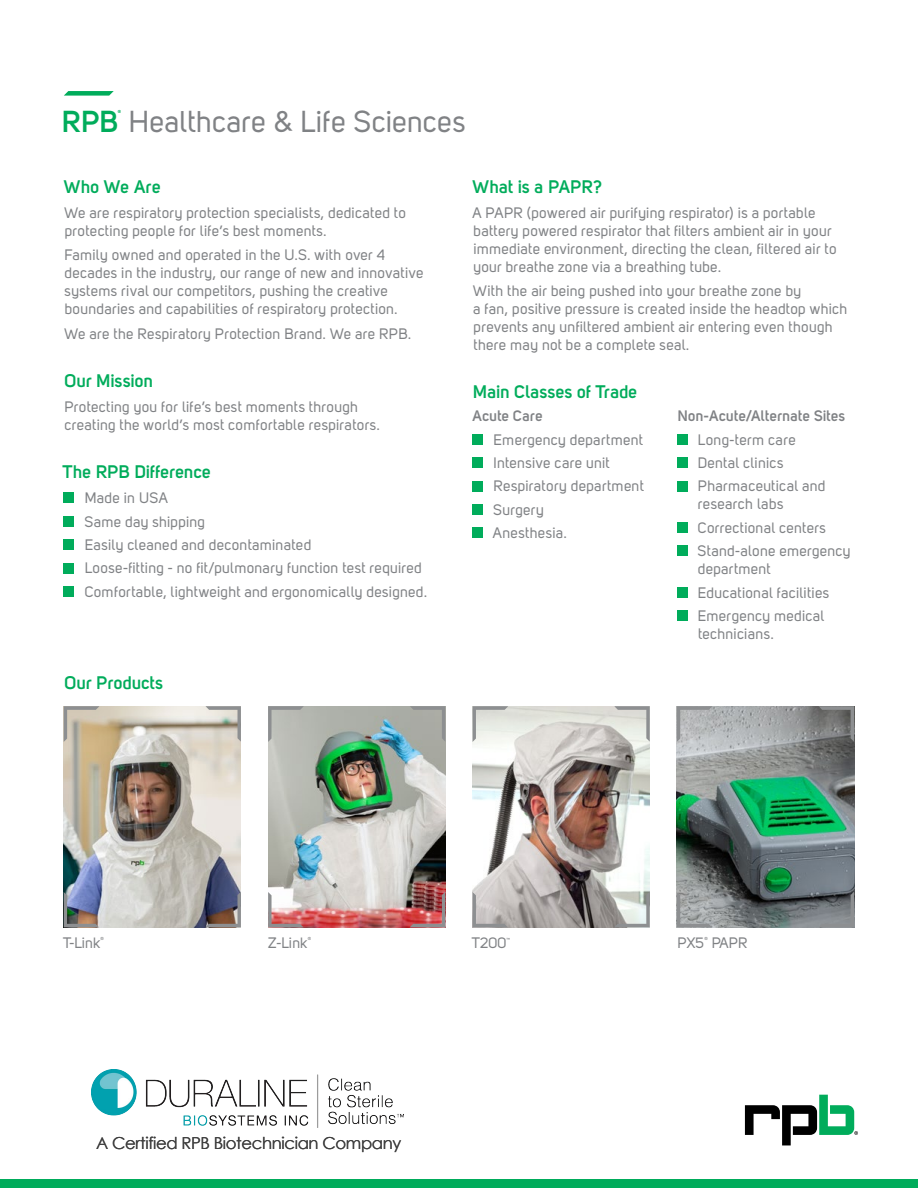
<style>
.page{position:relative;width:918px;height:1188px;background:#fff}
.page>*{position:absolute;margin:0;border:0;box-sizing:border-box;transform-origin:0 0}
.t1{font:30px "Uni Sans Regular";letter-spacing:.01em;color:#808285}
.t2{font:700 18px "Uni Sans Semi";letter-spacing:.005em;color:#00ac5b}
.t3{font:16.5px "Century Gothic";letter-spacing:-.025em;color:#404040}
.t4{font:15px/23.4px "Uni Sans Regular";letter-spacing:.015em;color:#808285}
.t5{font:700 15px "Uni Sans Semi";letter-spacing:.02em;color:#808285}
.t6{font:4.35px "Uni Sans Regular";color:#808285}
.t7{font:700 4.35px "Uni Sans Semi";color:#00ac5b}
.s1{font-family:"Uni Sans Semi";font-weight:700;color:#00ac5b}
</style>
<div class="page">
<div style="left:64px;top:493px;width:10px;height:10px;background:#00ac5b"></div>
<div style="left:64px;top:516px;width:10px;height:11px;background:#00ac5b"></div>
<div style="left:64px;top:539px;width:10px;height:11px;background:#00ac5b"></div>
<div style="left:64px;top:563px;width:10px;height:10px;background:#00ac5b"></div>
<div style="left:64px;top:586px;width:10px;height:11px;background:#00ac5b"></div>
<div style="left:473px;top:434px;width:10px;height:11px;background:#00ac5b"></div>
<div style="left:473px;top:457px;width:10px;height:11px;background:#00ac5b"></div>
<div style="left:473px;top:481px;width:10px;height:10px;background:#00ac5b"></div>
<div style="left:473px;top:504px;width:10px;height:11px;background:#00ac5b"></div>
<div style="left:473px;top:528px;width:10px;height:10px;background:#00ac5b"></div>
<div style="left:677px;top:434px;width:10px;height:11px;background:#00ac5b"></div>
<div style="left:677px;top:457px;width:10px;height:11px;background:#00ac5b"></div>
<div style="left:677px;top:481px;width:10px;height:10px;background:#00ac5b"></div>
<div style="left:677px;top:522px;width:10px;height:11px;background:#00ac5b"></div>
<div style="left:677px;top:546px;width:10px;height:10px;background:#00ac5b"></div>
<div style="left:677px;top:587px;width:10px;height:11px;background:#00ac5b"></div>
<div style="left:677px;top:610px;width:10px;height:11px;background:#00ac5b"></div>
<img style="left:64px;top:706px;width:177px;height:221px">
<img style="left:268px;top:706px;width:177px;height:221px">
<img style="left:473px;top:706px;width:177px;height:221px">
<svg style="left:677px;top:706px;width:177px;height:221px;background:#6a877d"></svg>
<svg style="left:64px;top:91px;width:50px;height:5px"></svg>
<svg style="left:745px;top:1095px;width:113px;height:50px"></svg>
<div style="left:0;top:1179px;width:918px;height:9px;background:#00ac5b"></div>
<img style="left:91px;top:1069px;width:313px;height:58px">
<h1 class="t1" style="left:62px;top:104px;width:405px"><span class="s1">RPB</span> Healthcare &amp; Life Sciences</h1>
<p class="t7" style="left:118px;top:109px;width:5px">®</p>
<p class="t2" style="left:64px;top:176px;width:98px">Who We Are</p>
<p class="t4" style="left:64px;top:203px;width:343px;line-height:18px">We are respiratory protection specialists, dedicated to protecting people for life’s best moments.</p>
<p class="t4" style="left:64px;top:246px;width:361px;line-height:18px">Family owned and operated in the U.S. with over 4 decades in the industry, our range of new and innovative systems rival our competitors, pushing the creative boundaries and capabilities of respiratory protection.</p>
<p class="t4" style="left:64px;top:322px;width:348px">We are the Respiratory Protection Brand. We are RPB.</p>
<p class="t2" style="left:65px;top:370px;width:90px">Our Mission</p>
<p class="t4" style="left:64px;top:398px;width:317px;line-height:18px">Protecting you for life’s best moments through creating the world’s most comfortable respirators.</p>
<p class="t2" style="left:63px;top:461px;width:150px">The RPB Difference</p>
<p class="t4" style="left:84px;top:486px;width:344px">Made in USA<br>Same day shipping<br>Easily cleaned and decontaminated<br>Loose-fitting - no fit/pulmonary function test required Comfortable, lightweight and ergonomically designed.</p>
<p class="t2" style="left:65px;top:672px;width:100px">Our Products</p>
<p class="t2" style="left:473px;top:176px;width:131px">What is a PAPR?</p>
<p class="t4" style="left:472px;top:203px;width:366px;line-height:18px">A PAPR (powered air purifying respirator) is a portable battery powered respirator that filters ambient air in your immediate environment, directing the clean, filtered air to your breathe zone via a breathing tube.</p>
<p class="t4" style="left:473px;top:282px;width:376px;line-height:18px">With the air being pushed into your breathe zone by<br>a fan, positive pressure is created inside the headtop which prevents any unfiltered ambient air entering even though there may not be a complete seal.</p>
<p class="t2" style="left:473px;top:381px;width:166px">Main Classes of Trade</p>
<p class="t5" style="left:472px;top:407px;width:72px">Acute Care</p>
<p class="t4" style="left:493px;top:427px;width:153px">Emergency department<br>Intensive care unit<br>Respiratory department<br>Surgery<br>Anesthesia.</p>
<p class="t5" style="left:678px;top:407px;width:169px">Non-Acute/Alternate Sites</p>
<p class="t4" style="left:698px;top:427px;width:129px">Long-term care<br>Dental clinics<br>Pharmaceutical and</p>
<p class="t4" style="left:698px;top:492px;width:155px">research labs<br>Correctional centers<br>Stand-alone emergency</p>
<p class="t4" style="left:698px;top:557px;width:133px">department<br>Educational facilities<br>Emergency medical</p>
<p class="t4" style="left:698px;top:622px;width:77px">technicians.</p>
<p class="t4" style="left:63px;top:931px;width:39px">T-Link</p>
<p class="t6" style="left:101px;top:936px;width:5px">®</p>
<p class="t4" style="left:268px;top:931px;width:41px">Z-Link</p>
<p class="t6" style="left:308px;top:936px;width:5px">®</p>
<p class="t4" style="left:472px;top:931px;width:36px">T200</p>
<p class="t6" style="left:506px;top:937px;width:5px">™</p>
<p class="t4" style="left:678px;top:931px;width:28px">PX5</p>
<p class="t6" style="left:704px;top:936px;width:5px">®</p>
<p class="t4" style="left:712px;top:931px;width:37px">PAPR</p>
<p class="t3" style="left:96px;top:1131px;width:307px">A Certified RPB Biotechnician Company</p>
</div>
